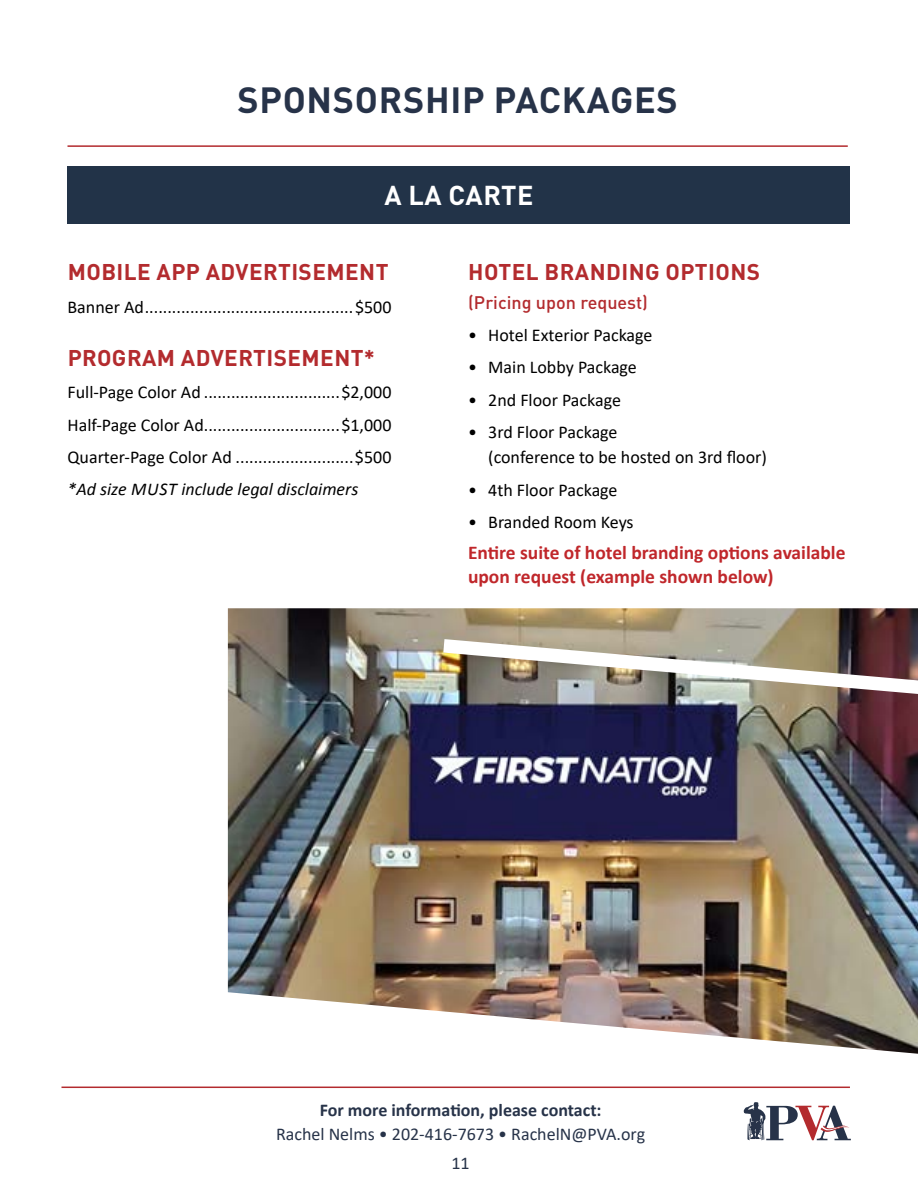
<style>
.page{position:relative;width:918px;height:1188px;background:#fff}
.page>*{position:absolute;margin:0;border:0;box-sizing:border-box;transform-origin:0 0}
.t1{font:700 36px "DIN Pro";letter-spacing:.02em;color:#273349}
.t2{font:700 27px "DIN Pro";letter-spacing:.02em;color:#fff}
.t3{font:700 22.5px "DIN Pro";letter-spacing:.02em;color:#b32b2e}
.t4{font:700 19.5px/24px "Calibri";color:#c0272b}
.t5{font:18px/32.2px "Calibri";color:#000;text-align:justify}
.t6{font:18px/28.3px "Calibri";color:#273349;text-align:center}
.t7{font:italic 18px "Calibri";color:#000}
.t8{font:700 18px "Calibri";color:#273349}
.t9{font:500 18px "DIN Pro";color:#b32b2e}
</style>
<div class="page">
<svg style="left:744px;top:1102px;width:106px;height:38px"></svg>
<hr style="left:67px;top:145px;width:781px;height:2px;background:#b32b2e">
<hr style="left:62px;top:1087px;width:788px;height:1px;background:#b32b2e">
<div style="left:68px;top:166px;width:782px;height:58px;background:#223348"></div>
<img style="left:228px;top:608px;width:690px;height:446px">
<img style="left:429px;top:631px;width:489px;height:74px">
<h1 class="t1" style="left:237px;top:70px;width:442px">SPONSORSHIP PACKAGES</h1>
<h2 class="t2" style="left:385px;top:173px;width:150px">A LA CARTE</h2>
<p class="t3" style="left:68px;top:253px;width:322px">MOBILE APP ADVERTISEMENT</p>
<p class="t5" style="left:68px;top:290px;width:326px">Banner Ad..............................................$500</p>
<p class="t3" style="left:68px;top:339px;width:309px">PROGRAM ADVERTISEMENT*</p>
<p class="t5" style="left:68px;top:376px;width:326px">Full-Page Color Ad ..............................$2,000<br>Half-Page Color Ad..............................$1,000<br>Quarter-Page Color Ad ..........................$500</p>
<p class="t7" style="left:67px;top:478px;width:292px">*Ad size MUST include legal disclaimers</p>
<p class="t3" style="left:468px;top:253px;width:294px">HOTEL BRANDING OPTIONS</p>
<p class="t9" style="left:468px;top:288px;width:181px">(Pricing upon request)</p>
<p class="t5" style="left:468px;top:318px;width:186px">• Hotel Exterior Package</p>
<p class="t5" style="left:468px;top:351px;width:170px">• Main Lobby Package</p>
<p class="t5" style="left:468px;top:383px;width:155px">• 2nd Floor Package</p>
<p class="t5" style="left:488px;top:419px;width:280px;line-height:25.5px;text-indent:-20px">• 3rd Floor Package<br>(conference to be hosted on 3rd floor)</p>
<p class="t5" style="left:468px;top:473px;width:151px">• 4th Floor Package</p>
<p class="t5" style="left:468px;top:505px;width:167px">• Branded Room Keys</p>
<p class="t4" style="left:468px;top:539px;width:379px">Entire suite of hotel branding options available upon request (example shown below)</p>
<p class="t8" style="left:320px;top:1099px;width:283px">For more information, please contact:</p>
<p class="t6" style="left:276px;top:1120px;width:371px">Rachel Nelms • 202-416-7673 • RachelN@PVA.org<br>11</p>
</div>
